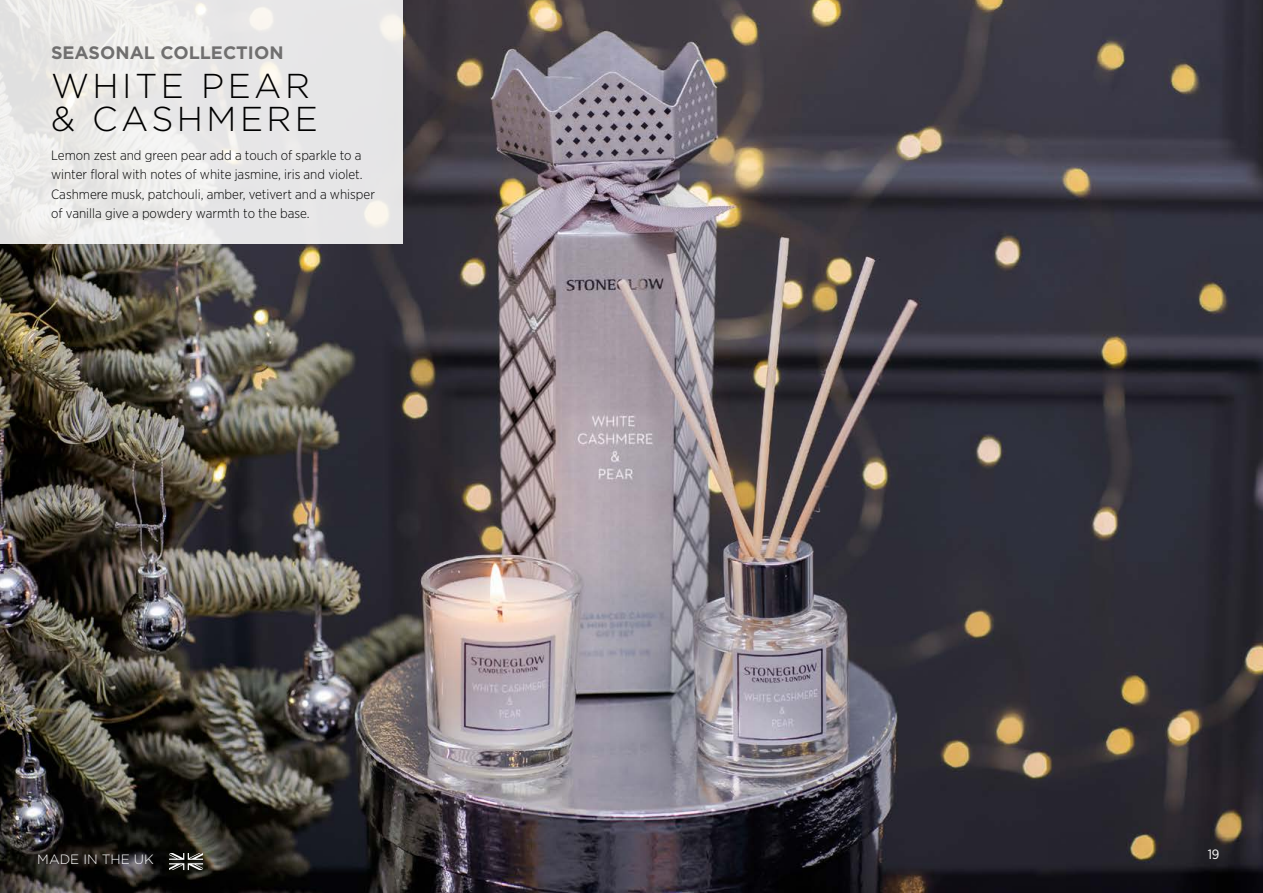
<style>
.page{position:relative;width:1263px;height:893px;background:#fff}
.page>*{position:absolute;margin:0;border:0;box-sizing:border-box;transform-origin:0 0}
.t1{font:300 34.5px/33.5px "Gotham";letter-spacing:.1em;color:#000}
.t2{font:700 18px "Gotham";color:#706f6f}
.t3{font:300 13.5px/19.5px "Gotham Narrow";color:#000}
.t4{font:300 13.5px "Gotham";color:#fff}
.t5{font:13.5px "Gotham Narrow";color:#fff}
</style>
<div class="page">
<img style="left:0;top:0;width:1263px;height:893px">
<div style="left:0;top:0;width:402px;height:244px;background:linear-gradient(to right,#ecebe9,#e7e7e8)"></div>
<svg style="left:169px;top:853px;width:34px;height:17px"></svg>
<h2 class="t2" style="left:51px;top:41px;width:234px">SEASONAL COLLECTION</h2>
<h1 class="t1" style="left:51px;top:68px;width:269px">WHITE PEAR &amp; CASHMERE</h1>
<p class="t3" style="left:51px;top:145px;width:326px">Lemon zest and green pear add a touch of sparkle to a winter floral with notes of white jasmine, iris and violet.<br>Cashmere musk, patchouli, amber, vetivert and a whisper of vanilla give a powdery warmth to the base.</p>
<p class="t4" style="left:37px;top:850px;width:118px">MADE IN THE UK</p>
<p class="t5" style="left:1208px;top:846px;width:13px">19</p>
</div>
